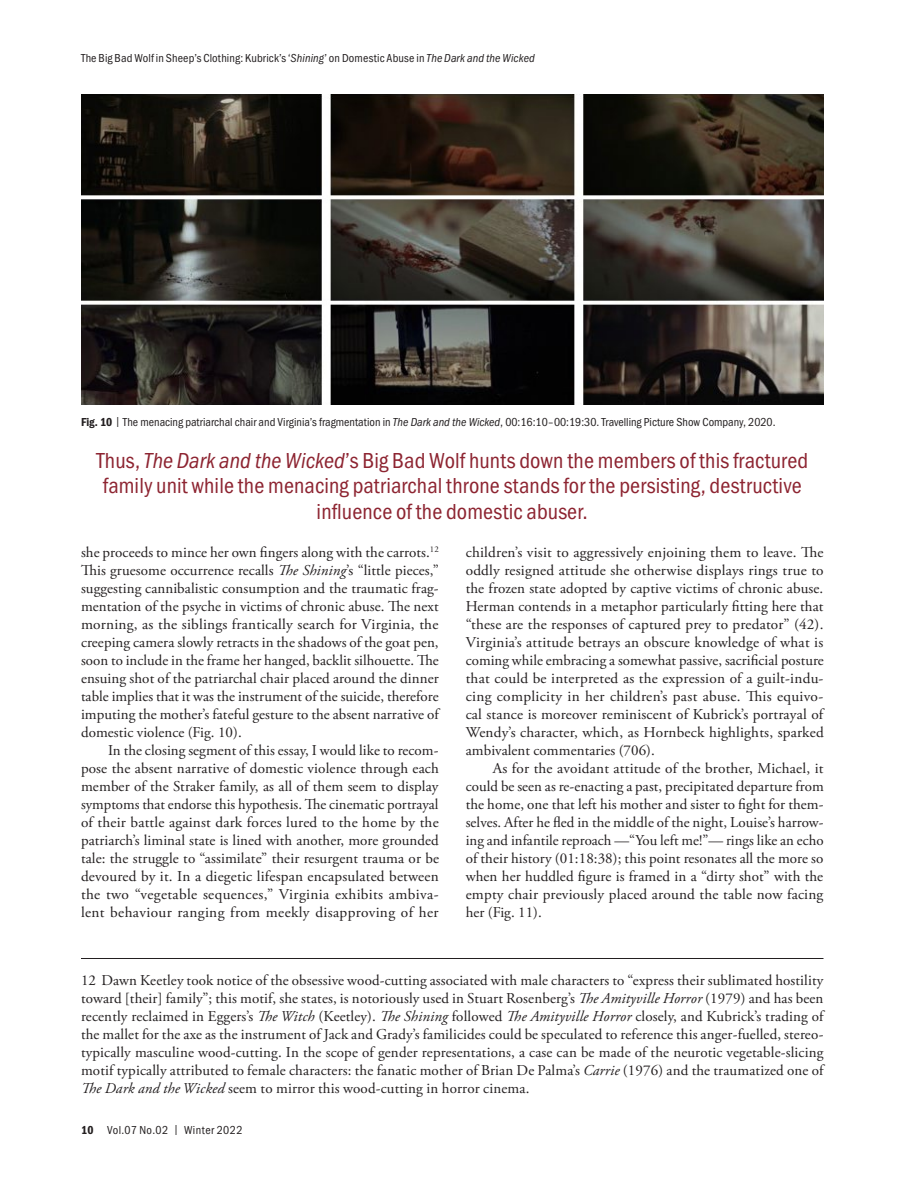
<style>
.page{position:relative;width:918px;height:1188px;background:#fff}
.page>*{position:absolute;margin:0;border:0;box-sizing:border-box;transform-origin:0 0}
.Pull_Quote{font:22.5px/25.5px "Franklin Gothic URW Cond";letter-spacing:.005em;color:#8d2431;text-align:center}
.Body_Copy{font:15px/18px "Adobe Garamond Pro";letter-spacing:.015em;color:#231f20;text-align:justify}
.Footnote{font:15px/18px "Adobe Garamond Pro";letter-spacing:.01em;color:#231f20;text-align:justify}
.t1{font:12px "Franklin Gothic URW Cond";color:#231f20}
.t2{font:12px "Franklin Gothic URW Cond";letter-spacing:.04em;color:#231f20}
.s1{font-family:"Franklin Gothic URW Con Boo Ita"}
.s2{font-family:"Franklin Gothic URW Con Dem"}
.s3{font-style:italic}
</style>
<div class="page">
<hr style="left:81px;top:958px;width:743px;height:1px;background:#231f20">
<img style="left:81px;top:94px;width:743px;height:310px">
<p class="t1" style="left:81px;top:49px;width:455px">The Big Bad Wolf in Sheep’s Clothing: Kubrick’s ‘<span class="s1">Shining</span>’ on Domestic Abuse in <span class="s1">The Dark and the Wicked</span></p>
<p class="t1" style="left:81px;top:413px;width:696px"><span class="s2">Fig. 10</span> | The menacing patriarchal chair and Virginia’s fragmentation in <span class="s1">The Dark and the Wicked</span>, 00:16:10–00:19:30. Travelling Picture Show Company, 2020.</p>
<p class="Pull_Quote" style="left:96px;top:446px;width:713px">Thus, <span class="s1">The Dark and the Wicked</span>’s Big Bad Wolf hunts down the members of this fractured family unit while the menacing patriarchal throne stands for the persisting, destructive influence of the domestic abuser.</p>
<p class="Body_Copy" style="left:81px;top:543px;width:359px">she proceeds to mince her own fingers along with the carrots.<sup>12<br></sup>This gruesome occurrence recalls <span class="s3">The Shining</span>’s “little pieces,” suggesting cannibalistic consumption and the traumatic frag&shy;mentation of the psyche in victims of chronic abuse. The next morning, as the siblings frantically search for Virginia, the creeping camera slowly retracts in the shadows of the goat pen, soon to include in the frame her hanged, backlit silhouette. The ensuing shot of the patriarchal chair placed around the dinner table implies that it was the instrument of the suicide, therefore imputing the mother’s fateful gesture to the absent narrative of domestic violence (Fig. 10).</p>
<p class="Body_Copy" style="left:81px;top:741px;width:359px;text-indent:27px">In the closing segment of this essay, I would like to recom&shy;pose the absent narrative of domestic violence through each member of the Straker family, as all of them seem to display symptoms that endorse this hypothesis. The cinematic portrayal of their battle against dark forces lured to the home by the patriarch’s liminal state is lined with another, more grounded tale: the struggle to “assimilate” their resurgent trauma or be devoured by it. In a diegetic lifespan encapsulated between the two “vegetable sequences,” Virginia exhibits ambiva&shy;lent behaviour ranging from meekly disapproving of her</p>
<p class="Body_Copy" style="left:466px;top:543px;width:360px">children’s visit to aggressively enjoining them to leave. The oddly resigned attitude she otherwise displays rings true to the frozen state adopted by captive victims of chronic abuse.<br>Herman contends in a metaphor particularly fitting here that “these are the responses of captured prey to predator” (42).<br>Virginia’s attitude betrays an obscure knowledge of what is coming while embracing a somewhat passive, sacrificial posture that could be interpreted as the expression of a guilt-indu&shy;cing complicity in her children’s past abuse. This equivo&shy;cal stance is moreover reminiscent of Kubrick’s portrayal of Wendy’s character, which, as Hornbeck highlights, sparked ambivalent commentaries (706).</p>
<p class="Body_Copy" style="left:466px;top:759px;width:359px;text-indent:27px">As for the avoidant attitude of the brother, Michael, it could be seen as re-enacting a past, precipitated departure from the home, one that left his mother and sister to fight for them&shy;selves. After he fled in the middle of the night, Louise’s harrow&shy;ing and infantile reproach —“You left me!”— rings like an echo of their history (01:18:38); this point resonates all the more so when her huddled figure is framed in a “dirty shot” with the empty chair previously placed around the table now facing her (Fig. 11).</p>
<p class="Footnote" style="left:81px;top:972px;width:744px">12 Dawn Keetley took notice of the obsessive wood-cutting associated with male characters to “express their sublimated hostility toward [their] family”; this motif, she states, is notoriously used in Stuart Rosenberg’s <span class="s3">The Amityville Horror</span> (1979) and has been recently reclaimed in Eggers’s <span class="s3">The Witch</span> (Keetley). <span class="s3">The Shining</span> followed <span class="s3">The Amityville Horror</span> closely, and Kubrick’s trading of the mallet for the axe as the instrument of Jack and Grady’s familicides could be speculated to reference this anger-fuelled, stereo&shy;typically masculine wood-cutting. In the scope of gender representations, a case can be made of the neurotic vegetable-slicing motif typically attributed to female characters: the fanatic mother of Brian De Palma’s <span class="s3">Carrie</span> (1976) and the traumatized one of <span class="s3">The Dark and the Wicked</span> seem to mirror this wood-cutting in horror cinema.</p>
<p class="t2" style="left:81px;top:1121px;width:163px"><span class="s2">10</span> Vol.07 No.02 | Winter 2022</p>
</div>
